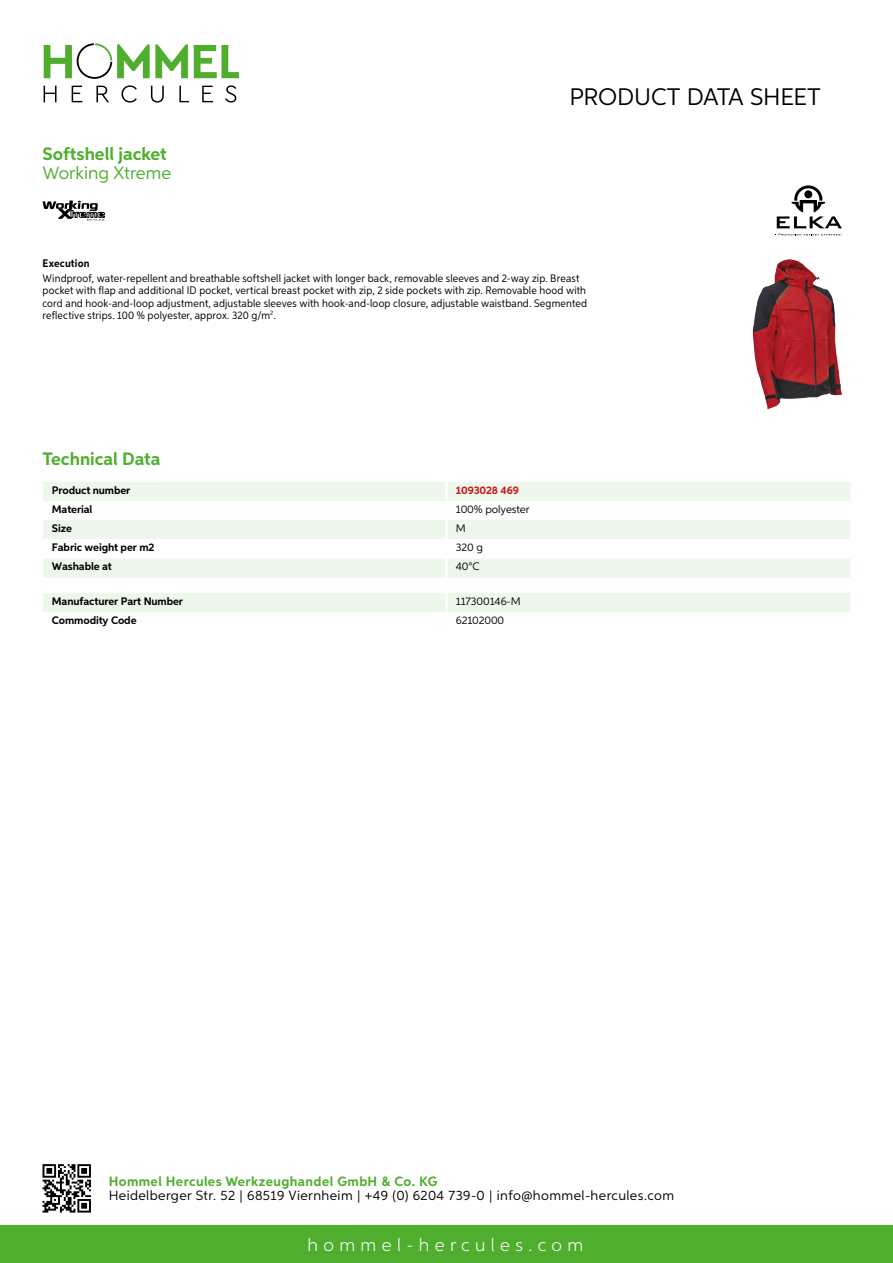
<style>
.page{position:relative;width:893px;height:1263px;background:#fff}
.page>*{position:absolute;margin:0;border:0;box-sizing:border-box;transform-origin:0 0}
.t1{font:24px "Aspira";letter-spacing:-.01em;color:#000}
.t2{font:700 18px "Aspira";color:#50ae2f}
.t3{font:300 18px "Aspira";letter-spacing:.3em;color:#fff}
.t4{font:18px "Aspira";color:#50ae2f}
.t5{font:13.5px "Aspira";letter-spacing:.03em;color:#000}
.t6{font:700 13.5px "Aspira";letter-spacing:.03em;color:#50ae2f}
.t7{font:10.95px/12px "Aspira Nar";letter-spacing:.015em;color:#000}
.t8{font:700 10.95px "Aspira";letter-spacing:-.01em;color:#000}
.t9{font:10.95px "Aspira";letter-spacing:-.01em;color:#000}
.t10{font:700 10.95px "Aspira";letter-spacing:-.01em;color:#cd1013}
.t11{font:700 10.95px "Aspira Nar";letter-spacing:.015em;color:#000}
</style>
<div class="page">
<div style="left:0;top:1226px;width:893px;height:37px;background:#50ae2f"></div>
<svg style="left:43px;top:1164px;width:48px;height:48px"></svg>
<svg style="left:194px;top:45px;width:45px;height:33px"></svg>
<svg style="left:44px;top:43px;width:144px;height:36px"></svg>
<svg style="left:44px;top:86px;width:13px;height:16px"></svg>
<svg style="left:72px;top:86px;width:10px;height:16px"></svg>
<svg style="left:96px;top:86px;width:13px;height:16px"></svg>
<svg style="left:121px;top:85px;width:16px;height:18px"></svg>
<svg style="left:151px;top:86px;width:13px;height:17px"></svg>
<svg style="left:179px;top:86px;width:10px;height:16px"></svg>
<svg style="left:202px;top:86px;width:11px;height:16px"></svg>
<svg style="left:225px;top:85px;width:11px;height:18px"></svg>
<div style="left:43px;top:482px;width:807px;height:95px;background:#eef7eb"></div>
<svg style="left:43px;top:501px;width:807px;height:57px"></svg>
<hr style="left:445px;top:482px;width:3px;height:19px;background:#fff">
<hr style="left:445px;top:501px;width:3px;height:19px;background:#fff">
<hr style="left:445px;top:520px;width:3px;height:19px;background:#fff">
<hr style="left:445px;top:539px;width:3px;height:19px;background:#fff">
<hr style="left:445px;top:558px;width:3px;height:19px;background:#fff">
<div style="left:43px;top:593px;width:807px;height:19px;background:#eef7eb"></div>
<svg style="left:43px;top:201px;width:62px;height:20px"></svg>
<img style="left:771px;top:259px;width:19px;height:26px">
<svg style="left:777px;top:185px;width:65px;height:43px"></svg>
<svg style="left:775px;top:234px;width:67px;height:1px"></svg>
<h2 class="t2" style="left:43px;top:142px;width:126px">Softshell jacket</h2>
<h2 class="t4" style="left:43px;top:162px;width:130px">Working Xtreme</h2>
<h1 class="t1" style="left:569px;top:82px;width:253px">Product data sh eet</h1>
<p class="t11" style="left:43px;top:257px;width:49px">Execution</p>
<p class="t7" style="left:43px;top:273px;width:546px">Windproof, water-repellent and breathable softshell jacket with longer back, removable sleeves and 2-way zip. Breast pocket with flap and additional ID pocket, vertical breast pocket with zip, 2 side pockets with zip. Removable hood with cord and hook-and-loop adjustment, adjustable sleeves with hook-and-loop closure, adjustable waistband. Segmented reflective strips. 100 % polyester, approx. 320 g/m<sup>2</sup>.</p>
<h2 class="t2" style="left:43px;top:448px;width:120px">Technical Data</h2>
<p class="t8" style="left:52px;top:483px;width:80px">Product number</p>
<p class="t10" style="left:456px;top:483px;width:65px">1093028 469</p>
<p class="t8" style="left:52px;top:502px;width:42px">Material</p>
<p class="t9" style="left:456px;top:502px;width:75px">100% polyester</p>
<p class="t8" style="left:52px;top:521px;width:22px">Size</p>
<p class="t9" style="left:456px;top:522px;width:11px">M</p>
<p class="t8" style="left:52px;top:541px;width:104px">Fabric weight per m2</p>
<p class="t9" style="left:456px;top:541px;width:29px">320 g</p>
<p class="t8" style="left:52px;top:560px;width:62px">Washable at</p>
<p class="t9" style="left:456px;top:560px;width:24px">40°C</p>
<p class="t8" style="left:52px;top:594px;width:133px">Manufacturer Part Number</p>
<p class="t9" style="left:456px;top:594px;width:66px">117300146-M</p>
<p class="t8" style="left:52px;top:613px;width:86px">Commodity Code</p>
<p class="t9" style="left:456px;top:613px;width:50px">62102000</p>
<p class="t6" style="left:109px;top:1172px;width:330px">Hommel Hercules Werkzeughandel GmbH &amp; Co. KG</p>
<p class="t5" style="left:109px;top:1187px;width:567px">Heidelberger Str. 52 | 68519 Viernheim | +49 (0) 6204 739-0 | info@hommel-hercules.com</p>
<h2 class="t3" style="left:307px;top:1234px;width:277px">hommel-hercules.com</h2>
</div>
